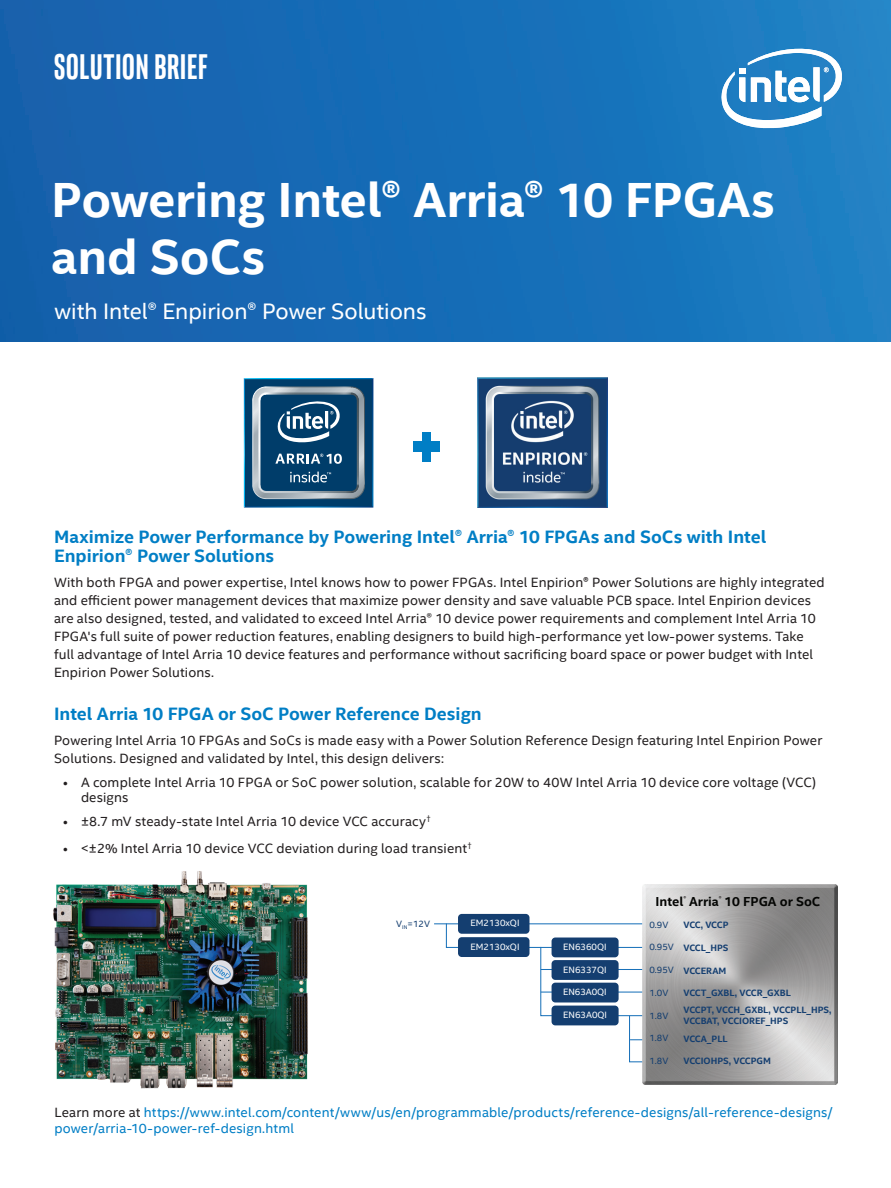
<style>
.page{position:relative;width:891px;height:1188px;background:#fff}
.page>*{position:absolute;margin:0;border:0;box-sizing:border-box;transform-origin:0 0}
.t1{font:700 49.5px/57px "Intel Clear";letter-spacing:-.005em;color:#fff}
.t2{font:700 36px "Intel Clear Pro";letter-spacing:.025em;color:#fff}
.t3{font:22.5px "Intel Clear";letter-spacing:-.005em;color:#fff}
.t4{font:700 18px/19.5px "Intel Clear";color:#007ec5}
.t5{font:13.5px/18px "Intel Clear";letter-spacing:.01em;color:#231f20}
.t6{font:13.5px/16.5px "Intel Clear";letter-spacing:.015em;color:#007ec5}
.t7{font:700 13.05px "Intel Clear";color:#040503}
.t8{font:700 9.3px/17px "Intel Clear";color:#143e70}
.t9{font:9.3px "Intel Clear";color:#fff}
.t10{font:9.3px "Intel Clear";color:#143e70}
.s1{font-weight:700}
.s2{font-weight:400}
.s3{color:#231f20}
</style>
<div class="page">
<img style="left:0;top:0;width:891px;height:341px">
<div style="left:413px;top:441px;width:27px;height:11px;background:#007ec5"></div>
<div style="left:422px;top:432px;width:9px;height:29px;background:#007ec5"></div>
<svg style="left:244px;top:378px;width:129px;height:130px"></svg>
<hr style="left:434px;top:923px;width:212px;height:1px;background:#1971b9">
<svg style="left:445px;top:923px;width:197px;height:140px"></svg>
<div style="left:458px;top:914px;width:72px;height:20px;background:#143e70;border-radius:4px"></div>
<div style="left:458px;top:937px;width:72px;height:20px;background:#143e70;border-radius:4px"></div>
<div style="left:552px;top:960px;width:67px;height:20px;background:#143e70;border-radius:4px"></div>
<div style="left:552px;top:983px;width:67px;height:19px;background:#143e70;border-radius:4px"></div>
<div style="left:552px;top:1006px;width:67px;height:19px;background:#143e70;border-radius:4px"></div>
<div style="left:552px;top:938px;width:67px;height:19px;background:#143e70;border-radius:4px"></div>
<img style="left:642px;top:884px;width:196px;height:200px">
<img style="left:53px;top:871px;width:255px;height:218px">
<img style="left:478px;top:378px;width:130px;height:130px">
<svg style="left:719px;top:42px;width:125px;height:89px"></svg>
<h2 class="t2" style="left:54px;top:44px;width:155px">SOLUTION BRIEF</h2>
<h1 class="t1" style="left:51px;top:170px;width:725px">Powering Intel® Arria® 10 FPGAs and SoCs</h1>
<h3 class="t3" style="left:55px;top:295px;width:373px">with Intel® Enpirion® Power Solutions</h3>
<h3 class="t4" style="left:54px;top:526px;width:714px">Maximize Power Performance by Powering Intel® Arria® 10 FPGAs and SoCs with Intel<br>Enpirion® Power Solutions</h3>
<p class="t5" style="left:54px;top:573px;width:772px">With both FPGA and power expertise, Intel knows how to power FPGAs. Intel Enpirion<span class="s1">®</span> Power Solutions are highly integrated and efficient power management devices that maximize power density and save valuable PCB space. Intel Enpirion devices are also designed, tested, and validated to exceed Intel Arria® 10 device power requirements and complement Intel Arria 10<br>FPGA's full suite of power reduction features, enabling designers to build high-performance yet low-power systems. Take full advantage of Intel Arria 10 device features and performance without sacrificing board space or power budget with Intel Enpirion Power Solutions.</p>
<h3 class="t4" style="left:54px;top:704px;width:429px">Intel Arria 10 FPGA or SoC Power Reference Design</h3>
<p class="t5" style="left:54px;top:731px;width:770px">Powering Intel Arria 10 FPGAs and SoCs is made easy with a Power Solution Reference Design featuring Intel Enpirion Power<br>Solutions. Designed and validated by Intel, this design delivers:</p>
<p class="t5" style="left:81px;top:774px;width:737px;line-height:15px;text-indent:-18px">• A complete Intel Arria 10 FPGA or SoC power solution, scalable for 20W to 40W Intel Arria 10 device core voltage (VCC) designs</p>
<p class="t5" style="left:63px;top:812px;width:369px">• ±8.7 mV steady-state Intel Arria 10 device VCC accuracy<sup>†</sup></p>
<p class="t5" style="left:63px;top:838px;width:410px">• &lt;±2% Intel Arria 10 device VCC deviation during load transient<sup>†</sup></p>
<p class="t7" style="left:656px;top:892px;width:166px">Intel<sup>®</sup> Arria<sup>®</sup> 10 FPGA or SoC</p>
<p class="t9" style="left:471px;top:917px;width:50px">EM2130xQI</p>
<p class="t9" style="left:471px;top:940px;width:50px">EM2130xQI</p>
<p class="t10" style="left:396px;top:918px;width:35px">V<sub>IN</sub>=12V</p>
<p class="t10" style="left:649px;top:918px;width:20px">0.9V</p>
<p class="t8" style="left:683px;top:916px;width:47px">VCC, VCCP</p>
<p class="t8" style="left:649px;top:939px;width:81px"><span class="s2">0.95V</span> VCCL_HPS</p>
<p class="t10" style="left:649px;top:963px;width:26px">0.95V</p>
<p class="t10" style="left:649px;top:986px;width:20px">1.0V</p>
<p class="t10" style="left:649px;top:1009px;width:20px">1.8V</p>
<p class="t10" style="left:649px;top:1032px;width:20px">1.8V</p>
<p class="t10" style="left:649px;top:1054px;width:20px">1.8V</p>
<p class="t9" style="left:563px;top:940px;width:45px">EN6360QI</p>
<p class="t9" style="left:563px;top:986px;width:45px">EN63A0QI</p>
<p class="t9" style="left:563px;top:1009px;width:45px">EN63A0QI</p>
<p class="t9" style="left:563px;top:963px;width:45px">EN6337QI</p>
<p class="t8" style="left:683px;top:962px;width:45px">VCCERAM</p>
<p class="t8" style="left:683px;top:984px;width:150px">VCCT_GXBL, VCCR_GXBL<br>VCCPT, VCCH_GXBL, VCCPLL_HPS,</p>
<p class="t8" style="left:683px;top:1012px;width:106px;line-height:17.7px">VCCBAT, VCCIOREF_HPS<br>VCCA_PLL</p>
<p class="t8" style="left:683px;top:1052px;width:89px">VCCIOHPS, VCCPGM</p>
<p class="t6" style="left:54px;top:1104px;width:780px"><span class="s3">Learn more at</span> https://www.intel.com/content/www/us/en/programmable/products/reference-designs/all-reference-designs/ power/arria-10-power-ref-design.html</p>
</div>
